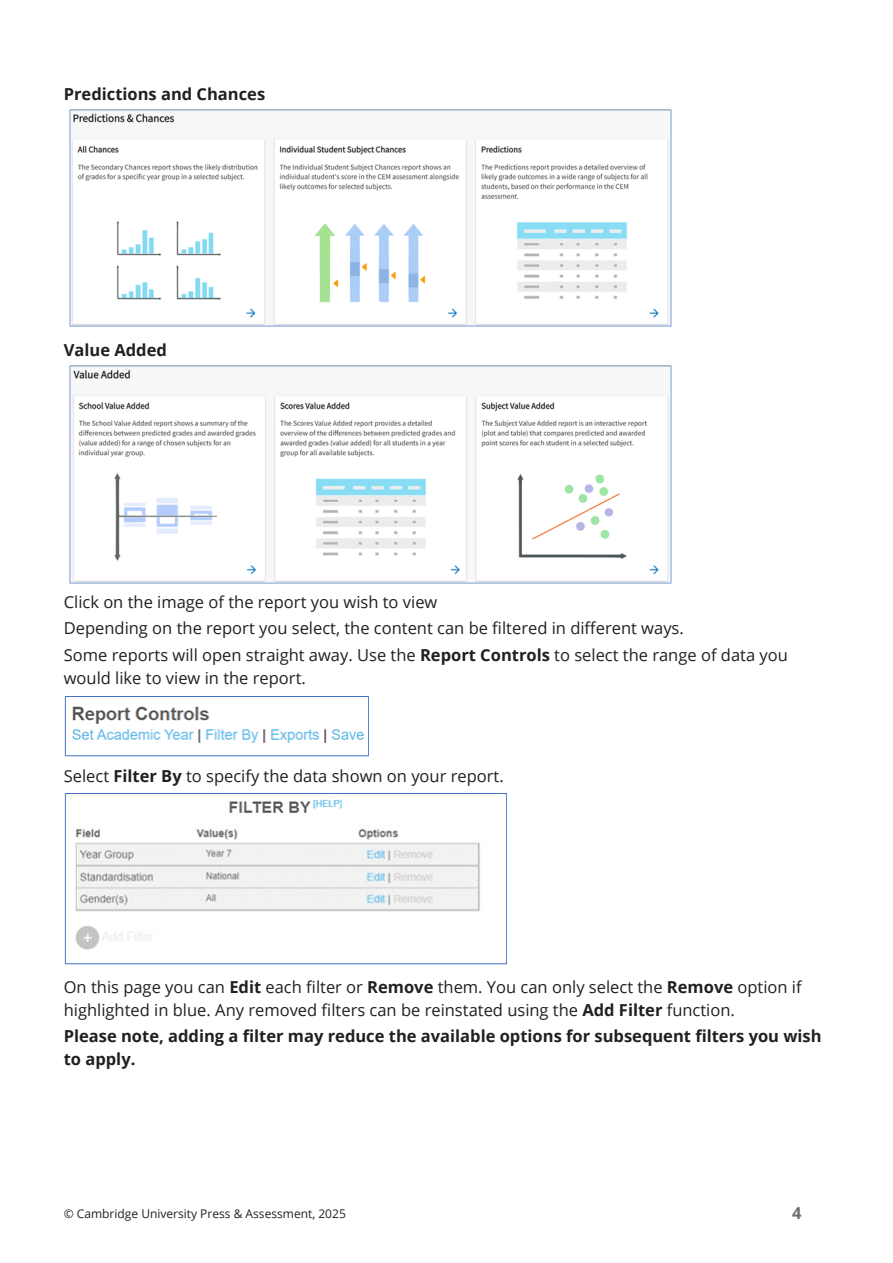
<style>
.page{position:relative;width:893px;height:1263px;background:#fff}
.page>*{position:absolute;margin:0;border:0;box-sizing:border-box;transform-origin:0 0}
.Body_Text{font:16.5px/22.5px "Open Sans";color:#231f20}
.Body_Text-2{font:700 16.5px/22.5px "Open Sans";color:#231f20}
.Body_Text_Bold{font:700 16.5px "Open Sans";color:#231f20}
.t1{font:700 16.5px "Open Sans";color:#6c6d70}
.t2{font:12px "Open Sans";color:#231f20}
.s1{font-weight:700}
</style>
<div class="page">
<img style="left:69px;top:110px;width:602px;height:217px">
<img style="left:69px;top:366px;width:602px;height:217px">
<img style="left:64px;top:696px;width:305px;height:60px">
<img style="left:64px;top:793px;width:443px;height:171px">
<p class="Body_Text_Bold" style="left:64px;top:82px;width:203px">Predictions and Chances</p>
<p class="Body_Text_Bold" style="left:64px;top:338px;width:105px">Value Added</p>
<p class="Body_Text" style="left:64px;top:590px;width:375px">Click on the image of the report you wish to view</p>
<p class="Body_Text" style="left:64px;top:617px;width:622px">Depending on the report you select, the content can be filtered in different ways.</p>
<p class="Body_Text" style="left:64px;top:643px;width:726px">Some reports will open straight away. Use the <span class="s1">Report Controls</span> to select the range of data you would like to view in the report.</p>
<p class="Body_Text" style="left:64px;top:764px;width:441px">Select <span class="s1">Filter By</span> to specify the data shown on your report.</p>
<p class="Body_Text" style="left:64px;top:975px;width:739px">On this page you can <span class="s1">Edit</span> each filter or <span class="s1">Remove</span> them. You can only select the <span class="s1">Remove</span> option if highlighted in blue. Any removed filters can be reinstated using the <span class="s1">Add Filter</span> function.</p>
<p class="Body_Text-2" style="left:64px;top:1025px;width:759px">Please note, adding a filter may reduce the available options for subsequent filters you wish to apply.</p>
<p class="t2" style="left:64px;top:1206px;width:284px">© Cambridge University Press &amp; Assessment, 2025</p>
<p class="t1" style="left:792px;top:1201px;width:11px">4</p>
</div>
